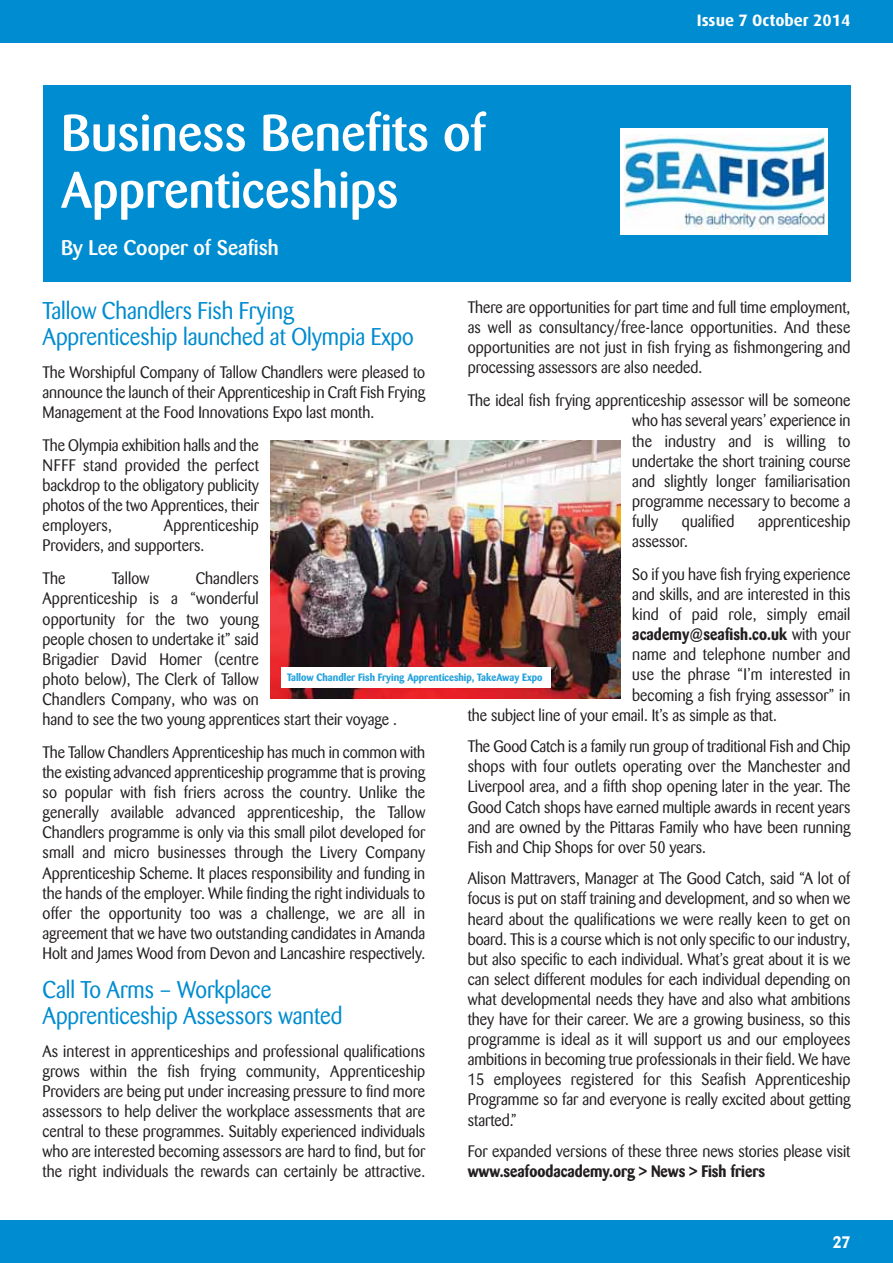
<style>
.page{position:relative;width:893px;height:1263px;background:#fff}
.page>*{position:absolute;margin:0;border:0;box-sizing:border-box;transform-origin:0 0}
.t1{font:500 51px/57px "Barmeno";color:#fff}
.t2{font:24px/26.1px "Barmeno";color:#008cd0;scale:.93 1}
.t3{font:500 21px "Barmeno";color:#fff}
.t4{font:16.5px/20.1px "Barmeno";color:#231f20;text-align:justify;scale:.93 1}
.t5{font:700 16.5px "Barmeno";color:#231f20;scale:.93 1}
.t6{font:700 16.5px "Dax";color:#fff}
.t7{font:700 16.5px "Barmeno";color:#fff}
.t8{font:700 10.5px "Barmeno";color:#25a2dc}
.s1{font-weight:400}
</style>
<div class="page">
<div style="left:0;top:0;width:893px;height:43px;background:#008cd0"></div>
<div style="left:0;top:1220px;width:893px;height:43px;background:#008cd0"></div>
<hr style="left:0;top:0;width:1px;height:43px;background:#ed1c24">
<hr style="left:0;top:1220px;width:1px;height:43px;background:#ed1c24">
<div style="left:43px;top:85px;width:807px;height:197px;background:#008cd0"></div>
<div style="left:621px;top:128px;width:207px;height:107px;background:#fff"></div>
<img style="left:624px;top:134px;width:200px;height:96px">
<img style="left:271px;top:441px;width:349px;height:257px">
<div style="left:281px;top:668px;width:269px;height:20px;background:#fff"></div>
<h1 class="t1" style="left:61px;top:109px;width:426px">Business Benefits of<br>Apprenticeships</h1>
<p class="t3" style="left:61px;top:239px;width:219px">By Lee Cooper of Seafish</p>
<p class="t6" style="left:697px;top:11px;width:155px">Issue 7 October 2014</p>
<p class="t4" style="left:468px;top:299px;width:413px">There are opportunities for part time and full time employment, as well as consultancy/free-lance opportunities. And these opportunities are not just in fish frying as fishmongering and processing assessors are also needed.</p>
<p class="t4" style="left:632px;top:392px;width:236px;text-indent:-165px">The ideal fish frying apprenticeship assessor will be someone who has several years’ experience in the industry and is willing to undertake the short training course and slightly longer familiarisation programme necessary to become a fully</p>
<h2 class="t2" style="left:43px;top:299px;width:401px">Tallow Chandlers Fish Frying<br>Apprenticeship launched at Olympia Expo</h2>
<p class="t4" style="left:43px;top:363px;width:413px">The Worshipful Company of Tallow Chandlers were pleased to announce the launch of their Apprenticeship in Craft Fish Frying Management at the Food Innovations Expo last month.</p>
<p class="t4" style="left:43px;top:436px;width:234px">The Olympia exhibition halls and the NFFF stand provided the perfect backdrop to the obligatory publicity photos of the two Apprentices, their employers,</p>
<p class="t4" style="left:682px;top:512px;width:58px">qualified</p>
<p class="t4" style="left:758px;top:512px;width:101px">apprenticeship</p>
<p class="t4" style="left:632px;top:526px;width:236px;line-height:32.8px">assessor.<br>So if you have fish frying experience</p>
<p class="t4" style="left:632px;top:586px;width:236px">and skills, and are interested in this</p>
<p class="t4" style="left:632px;top:606px;width:236px">kind of paid role, simply email</p>
<p class="t5" style="left:632px;top:628px;width:236px">academy@seafish.co.uk <span class="s1">with your</span></p>
<p class="t4" style="left:632px;top:646px;width:236px">name and telephone number and</p>
<p class="t4" style="left:632px;top:666px;width:236px">use the phrase “I’m interested in</p>
<p class="t4" style="left:632px;top:686px;width:236px">becoming a fish frying assessor” in</p>
<p class="t4" style="left:468px;top:706px;width:334px">the subject line of your email. It’s as simple as that.</p>
<p class="t4" style="left:468px;top:738px;width:413px">The Good Catch is a family run group of traditional Fish and Chip shops with four outlets operating over the Manchester and Liverpool area, and a fifth shop opening later in the year. The Good Catch shops have earned multiple awards in recent years and are owned by the Pittaras Family who have been running Fish and Chip Shops for over 50 years.</p>
<p class="t4" style="left:468px;top:870px;width:413px">Alison Mattravers, Manager at The Good Catch, said “A lot of focus is put on staff training and development, and so when we heard about the qualifications we were really keen to get on board. This is a course which is not only specific to our industry, but also specific to each individual. What’s great about it is we can select different modules for each individual depending on what developmental needs they have and also what ambitions they have for their career. We are a growing business, so this programme is ideal as it will support us and our employees ambitions in becoming true professionals in their field. We have 15 employees registered for this Seafish Apprenticeship Programme so far and everyone is really excited about getting started.”</p>
<p class="t4" style="left:468px;top:1143px;width:413px">For expanded versions of these three news stories please visit</p>
<p class="t5" style="left:468px;top:1164px;width:321px">www.seafoodacademy.org &gt; News &gt; Fish friers</p>
<p class="t4" style="left:43px;top:517px;width:234px;text-indent:121px">Apprenticeship<br>Providers, and supporters.</p>
<p class="t4" style="left:43px;top:570px;width:26px">The</p>
<p class="t4" style="left:112px;top:570px;width:42px">Tallow</p>
<p class="t4" style="left:43px;top:570px;width:382px;text-align:left;text-indent:153px">Chandlers<br>Apprenticeship is a “wonderful<br>opportunity for the two young<br>people chosen to undertake it” said<br>Brigadier David Homer (centre<br>photo below), The Clerk of Tallow<br>Chandlers Company, who was on<br>hand to see the two young apprentices start their voyage .</p>
<p class="t4" style="left:43px;top:743px;width:413px">The Tallow Chandlers Apprenticeship has much in common with the existing advanced apprenticeship programme that is proving so popular with fish friers across the country. Unlike the generally available advanced apprenticeship, the Tallow Chandlers programme is only via this small pilot developed for small and micro businesses through the Livery Company Apprenticeship Scheme. It places responsibility and funding in the hands of the employer. While finding the right individuals to offer the opportunity too was a challenge, we are all in agreement that we have two outstanding candidates in Amanda Holt and James Wood from Devon and Lancashire respectively.</p>
<h2 class="t2" style="left:43px;top:978px;width:324px">Call To Arms – Workplace<br>Apprenticeship Assessors wanted</h2>
<p class="t4" style="left:43px;top:1042px;width:413px">As interest in apprenticeships and professional qualifications grows within the fish frying community, Apprenticeship Providers are being put under increasing pressure to find more assessors to help deliver the workplace assessments that are central to these programmes. Suitably experienced individuals who are interested becoming assessors are hard to find, but for the right individuals the rewards can certainly be attractive.</p>
<p class="t8" style="left:287px;top:673px;width:257px">Tallow Chandler Fish Frying Apprenticeship, TakeAway Expo</p>
<p class="t7" style="left:833px;top:1235px;width:19px">27</p>
</div>
